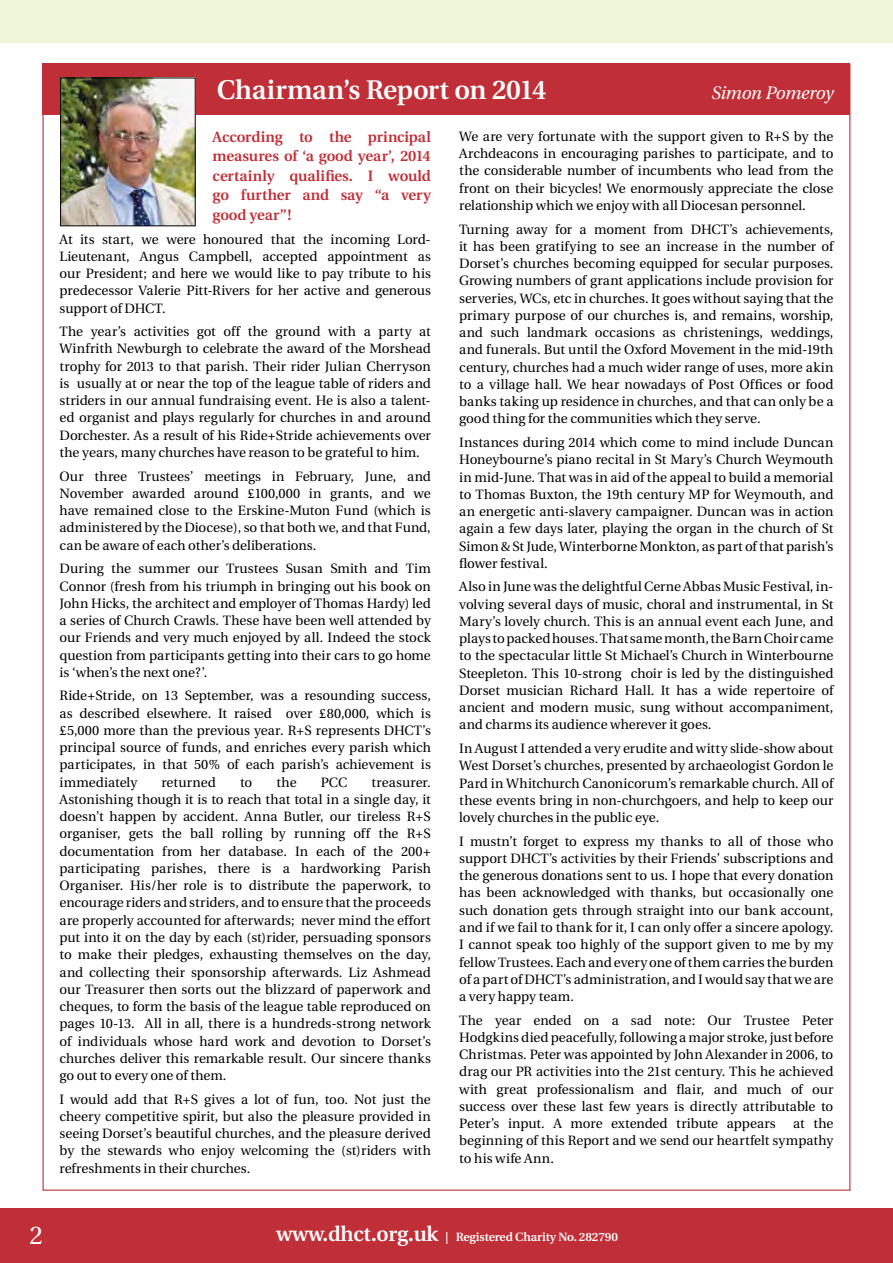
<style>
.page{position:relative;width:893px;height:1263px;background:#fff}
.page>*{position:absolute;margin:0;border:0;box-sizing:border-box;transform-origin:0 0}
.t1{font:600 27px "Utopia";letter-spacing:-.01em;color:#fff}
.t2{font:25.5px "Utopia";color:#fff}
.t3{font:italic 18px "Utopia";letter-spacing:-.03em;color:#fff}
.t4{font:600 15px/19.5px "Utopia";letter-spacing:-.005em;color:#c02f38;text-align:justify}
.t5{font:13.5px/17.2px "Utopia";color:#000;text-align:justify}
.t6{font:600 12px "Utopia";letter-spacing:-.01em;color:#fff}
.s1{font-size:21px}
</style>
<div class="page">
<div style="left:0;top:1208px;width:893px;height:55px;background:#c02f38"></div>
<div style="left:0;top:0;width:893px;height:43px;background:#eff5d7"></div>
<div style="left:43px;top:64px;width:807px;height:51px;background:#c02f38"></div>
<img style="left:62px;top:80px;width:132px;height:144px">
<div style="left:60px;top:78px;width:136px;height:148px;border:1px solid #000"></div>
<h1 class="t1" style="left:217px;top:75px;width:331px">Chairman’s Report on 2014</h1>
<h3 class="t3" style="left:711px;top:83px;width:123px">Simon Pomeroy</h3>
<p class="t4" style="left:213px;top:127px;width:220px">According to the principal measures of ‘a good year’, 2014 certainly qualifies. I would go further and say “a very good year”!</p>
<p class="t5" style="left:60px;top:231px;width:373px">At its start, we were honoured that the incoming Lord-Lieutenant, Angus Campbell, accepted appointment as our President; and here we would like to pay tribute to his predecessor Valerie Pitt-Rivers for her active and generous support of DHCT.</p>
<p class="t5" style="left:60px;top:323px;width:373px">The year’s activities got off the ground with a party at Winfrith Newburgh to celebrate the award of the Morshead trophy for 2013 to that parish. Their rider Julian Cherryson is usually at or near the top of the league table of riders and striders in our annual fundraising event. He is also a talent&shy;ed organist and plays regularly for churches in and around Dorchester. As a result of his Ride+Stride achievements over the years, many churches have reason to be grateful to him.</p>
<p class="t5" style="left:60px;top:468px;width:373px">Our three Trustees’ meetings in February, June, and November awarded around £100,000 in grants, and we have remained close to the Erskine-Muton Fund (which is administered by the Diocese), so that both we, and that Fund, can be aware of each other’s deliberations.</p>
<p class="t5" style="left:60px;top:560px;width:373px">During the summer our Trustees Susan Smith and Tim Connor (fresh from his triumph in bringing out his book on John Hicks, the architect and employer of Thomas Hardy) led a series of Church Crawls. These have been well attended by our Friends and very much enjoyed by all. Indeed the stock question from participants getting into their cars to go home is ‘when’s the next one?’.</p>
<p class="t5" style="left:60px;top:687px;width:373px">Ride+Stride, on 13 September, was a resounding success, as described elsewhere. It raised over £80,000, which is £5,000 more than the previous year. R+S represents DHCT’s principal source of funds, and enriches every parish which participates, in that 50% of each parish’s achievement is immediately</p>
<p class="t5" style="left:161px;top:774px;width:56px">returned</p>
<p class="t5" style="left:240px;top:774px;width:14px">to</p>
<p class="t5" style="left:277px;top:774px;width:22px">the</p>
<p class="t5" style="left:321px;top:774px;width:28px">PCC</p>
<p class="t5" style="left:60px;top:774px;width:373px;text-indent:312px">treasurer.<br>Astonishing though it is to reach that total in a single day, it doesn’t happen by accident. Anna Butler, our tireless R+S organiser, gets the ball rolling by running off the R+S documentation from her database. In each of the 200+ participating parishes, there is a hardworking Parish Organiser. His/her role is to distribute the paperwork, to encourage riders and striders, and to ensure that the proceeds are properly accounted for afterwards; never mind the effort put into it on the day by each (st)rider, persuading sponsors to make their pledges, exhausting themselves on the day, and collecting their sponsorship afterwards. Liz Ashmead our Treasurer then sorts out the blizzard of paperwork and cheques, to form the basis of the league table reproduced on pages 10-13. All in all, there is a hundreds-strong network of individuals whose hard work and devotion to Dorset’s churches deliver this remarkable result. Our sincere thanks go out to every one of them.</p>
<p class="t5" style="left:60px;top:1091px;width:373px">I would add that R+S gives a lot of fun, too. Not just the cheery competitive spirit, but also the pleasure provided in seeing Dorset’s beautiful churches, and the pleasure derived by the stewards who enjoy welcoming the (st)riders with refreshments in their churches.</p>
<p class="t5" style="left:459px;top:128px;width:376px">We are very fortunate with the support given to R+S by the Archdeacons in encouraging parishes to participate, and to the considerable number of incumbents who lead from the front on their bicycles! We enormously appreciate the close relationship which we enjoy with all Diocesan personnel.</p>
<p class="t5" style="left:459px;top:221px;width:376px">Turning away for a moment from DHCT’s achievements, it has been gratifying to see an increase in the number of Dorset’s churches becoming equipped for secular purposes.<br>Growing numbers of grant applications include provision for serveries, WCs, etc in churches. It goes without saying that the primary purpose of our churches is, and remains, worship, and such landmark occasions as christenings, weddings, and funerals. But until the Oxford Movement in the mid-19th century, churches had a much wider range of uses, more akin to a village hall. We hear nowadays of Post Offices or food banks taking up residence in churches, and that can only be a good thing for the communities which they serve.</p>
<p class="t5" style="left:459px;top:434px;width:376px">Instances during 2014 which come to mind include Duncan Honeybourne’s piano recital in St Mary’s Church Weymouth in mid-June. That was in aid of the appeal to build a memorial to Thomas Buxton, the 19th century MP for Weymouth, and an energetic anti-slavery campaigner. Duncan was in action again a few days later, playing the organ in the church of St Simon &amp; St Jude, Winterborne Monkton, as part of that parish’s flower festival.</p>
<p class="t5" style="left:459px;top:578px;width:376px">Also in June was the delightful Cerne Abbas Music Festival, in&shy;volving several days of music, choral and instrumental, in St Mary’s lovely church. This is an annual event each June, and plays to packed houses. That same month, the Barn Choir came to the spectacular little St Michael’s Church in Winterbourne Steepleton. This 10-strong choir is led by the distinguished Dorset musician Richard Hall. It has a wide repertoire of ancient and modern music, sung without accompaniment, and charms its audience wherever it goes.</p>
<p class="t5" style="left:459px;top:740px;width:376px">In August I attended a very erudite and witty slide-show about West Dorset’s churches, presented by archaeologist Gordon le Pard in Whitchurch Canonicorum’s remarkable church. All of these events bring in non-churchgoers, and help to keep our lovely churches in the public eye.</p>
<p class="t5" style="left:459px;top:833px;width:376px">I mustn’t forget to express my thanks to all of those who support DHCT’s activities by their Friends’ subscriptions and the generous donations sent to us. I hope that every donation has been acknowledged with thanks, but occasionally one such donation gets through straight into our bank account, and if we fail to thank for it, I can only offer a sincere apology.<br>I cannot speak too highly of the support given to me by my fellow Trustees. Each and every one of them carries the burden of a part of DHCT’s administration, and I would say that we are a very happy team.</p>
<p class="t5" style="left:459px;top:1012px;width:376px">The year ended on a sad note: Our Trustee Peter Hodgkins died peacefully, following a major stroke, just before Christmas. Peter was appointed by John Alexander in 2006, to drag our PR activities into the 21st century. This he achieved with great professionalism and flair, and much of our success over these last few years is directly attributable to Peter’s input. A more extended tribute appears</p>
<p class="t5" style="left:459px;top:1115px;width:376px;text-indent:334px">at the beginning of this Report and we send our heartfelt sympathy to his wife Ann.</p>
<h2 class="t2" style="left:29px;top:1221px;width:15px">2</h2>
<p class="t6" style="left:276px;top:1230px;width:343px"><span class="s1">www.dhct.org.uk</span> | Registered Charity No. 282790</p>
</div>
